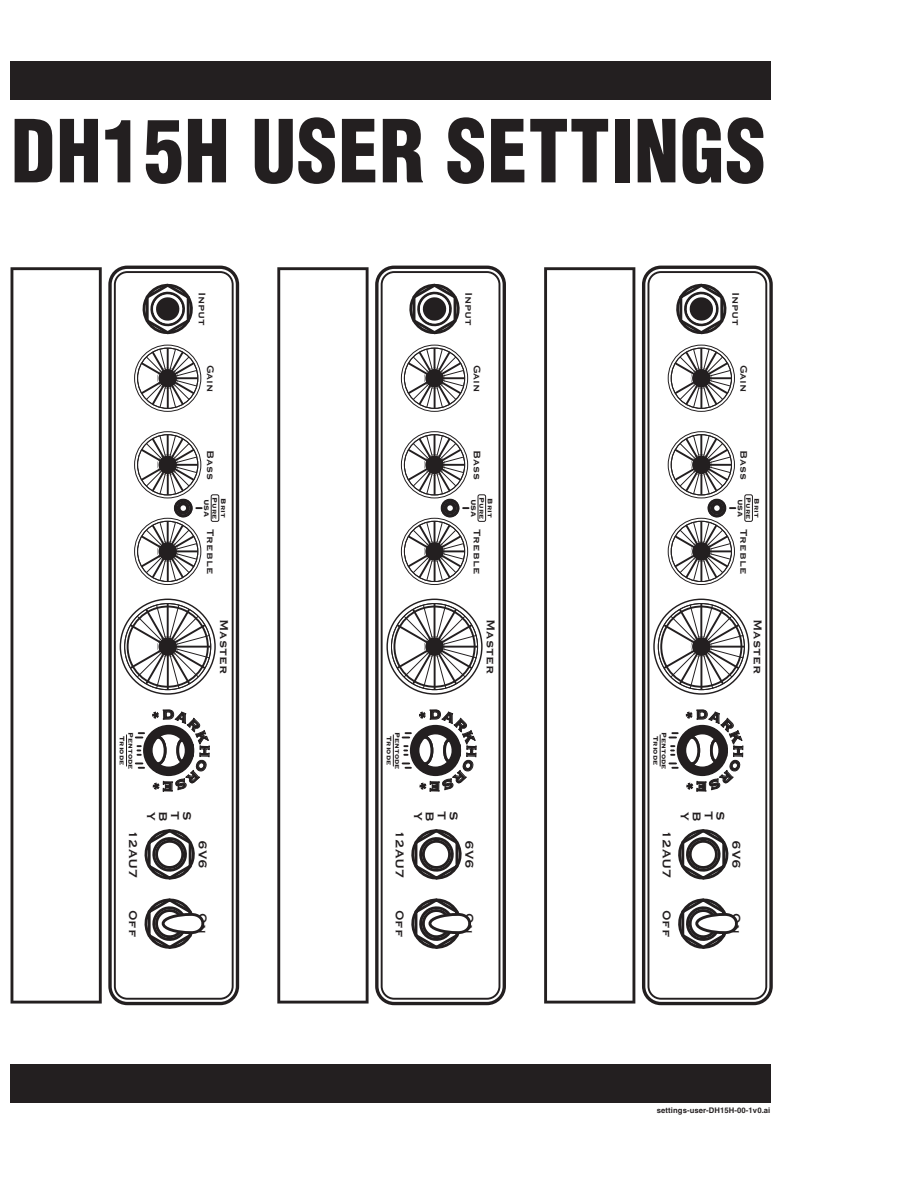
<style>
.page{position:relative;width:918px;height:1188px;background:#fff}
.page>*{position:absolute;margin:0;border:0;box-sizing:border-box;transform-origin:0 0}
.t1{font:900 condensed 84.6px "Helvetica";letter-spacing:.01em;color:#231f20;scale:.95 1}
.t2{font:700 14.85px "Copperplate Gothic BT";color:#231f20}
.t3{font:700 12.45px "Copperplate Gothic BT";color:#231f20}
.t4{font:8.7px/8.4px "Copperplate Thirty Three BC";color:#231f20;text-align:center}
.t5{font:700 7.65px "Helvetica";letter-spacing:.01em;color:#231f20}
</style>
<div class="page">
<svg style="left:642px;top:266px;width:127px;height:739px"></svg>
<div style="left:642px;top:266px;width:131px;height:739px;border:3px solid #231f20;border-radius:17px"></div>
<div style="left:648px;top:271px;width:119px;height:729px;border:2px solid #231f20;border-radius:13px"></div>
<hr style="left:660px;top:735px;width:1px;height:31px;background:#231f20">
<div style="left:744px;top:494px;width:9px;height:28px;border:1px solid #231f20;border-radius:2px"></div>
<svg style="left:379px;top:266px;width:123px;height:739px"></svg>
<div style="left:375px;top:266px;width:131px;height:739px;border:3px solid #231f20;border-radius:17px"></div>
<div style="left:381px;top:271px;width:119px;height:729px;border:2px solid #231f20;border-radius:13px"></div>
<hr style="left:393px;top:735px;width:1px;height:31px;background:#231f20">
<div style="left:478px;top:494px;width:8px;height:28px;border:1px solid #231f20;border-radius:2px"></div>
<svg style="left:112px;top:266px;width:127px;height:739px"></svg>
<div style="left:108px;top:266px;width:131px;height:739px;border:3px solid #231f20;border-radius:17px"></div>
<div style="left:114px;top:271px;width:120px;height:729px;border:2px solid #231f20;border-radius:13px"></div>
<hr style="left:126px;top:735px;width:1px;height:31px;background:#231f20">
<div style="left:211px;top:494px;width:8px;height:28px;border:1px solid #231f20;border-radius:2px"></div>
<svg style="left:677px;top:827px;width:53px;height:54px"></svg>
<svg style="left:667px;top:344px;width:68px;height:242px"></svg>
<svg style="left:677px;top:897px;width:66px;height:54px"></svg>
<svg style="left:675px;top:282px;width:53px;height:54px"></svg>
<svg style="left:410px;top:827px;width:53px;height:54px"></svg>
<svg style="left:400px;top:344px;width:69px;height:242px"></svg>
<svg style="left:410px;top:897px;width:66px;height:54px"></svg>
<svg style="left:408px;top:282px;width:53px;height:54px"></svg>
<svg style="left:143px;top:827px;width:53px;height:54px"></svg>
<svg style="left:134px;top:344px;width:68px;height:242px"></svg>
<svg style="left:143px;top:897px;width:67px;height:54px"></svg>
<svg style="left:141px;top:282px;width:53px;height:54px"></svg>
<svg style="left:11px;top:267px;width:91px;height:737px"></svg>
<svg style="left:277px;top:267px;width:92px;height:737px"></svg>
<svg style="left:544px;top:267px;width:91px;height:737px"></svg>
<div style="left:11px;top:1064px;width:760px;height:38px;background:#231f20"></div>
<div style="left:11px;top:61px;width:760px;height:39px;background:#231f20"></div>
<svg style="left:661px;top:592px;width:85px;height:200px"></svg>
<svg style="left:395px;top:592px;width:84px;height:200px"></svg>
<svg style="left:128px;top:592px;width:85px;height:200px"></svg>
<p class="t1" style="left:11px;top:99px;width:796px">DH15H USER SETTINGS</p>
<p class="t3" style="left:209px;top:292px;width:36px;rotate:90deg">Input</p>
<p class="t3" style="left:476px;top:292px;width:36px;rotate:90deg">Input</p>
<p class="t3" style="left:742px;top:292px;width:36px;rotate:90deg">Input</p>
<p class="t3" style="left:217px;top:365px;width:30px;rotate:90deg">Gain</p>
<p class="t3" style="left:484px;top:365px;width:30px;rotate:90deg">Gain</p>
<p class="t3" style="left:751px;top:365px;width:30px;rotate:90deg">Gain</p>
<p class="t3" style="left:217px;top:450px;width:32px;rotate:90deg">Bass</p>
<p class="t3" style="left:484px;top:450px;width:32px;rotate:90deg">Bass</p>
<p class="t3" style="left:751px;top:450px;width:32px;rotate:90deg">Bass</p>
<p class="t4" style="left:211px;top:499px;width:20px;rotate:90deg">USA</p>
<p class="t4" style="left:219px;top:497px;width:24px;rotate:90deg">Pure</p>
<p class="t4" style="left:227px;top:498px;width:21px;rotate:90deg">Brit</p>
<p class="t4" style="left:478px;top:499px;width:20px;rotate:90deg">USA</p>
<p class="t4" style="left:486px;top:497px;width:24px;rotate:90deg">Pure</p>
<p class="t4" style="left:494px;top:498px;width:21px;rotate:90deg">Brit</p>
<p class="t4" style="left:744px;top:499px;width:20px;rotate:90deg">USA</p>
<p class="t4" style="left:753px;top:497px;width:24px;rotate:90deg">Pure</p>
<p class="t4" style="left:761px;top:498px;width:21px;rotate:90deg">Brit</p>
<p class="t3" style="left:217px;top:529px;width:47px;rotate:90deg">Treble</p>
<p class="t3" style="left:484px;top:529px;width:47px;rotate:90deg">Treble</p>
<p class="t3" style="left:751px;top:529px;width:47px;rotate:90deg">Treble</p>
<p class="t2" style="left:232px;top:619px;width:57px;rotate:90deg">Master</p>
<p class="t2" style="left:499px;top:619px;width:57px;rotate:90deg">Master</p>
<p class="t2" style="left:766px;top:619px;width:57px;rotate:90deg">Master</p>
<p class="t4" style="left:135px;top:732px;width:39px;rotate:90deg">Pentode<br>Triode</p>
<p class="t4" style="left:402px;top:732px;width:39px;rotate:90deg">Pentode<br>Triode</p>
<p class="t4" style="left:668px;top:732px;width:39px;rotate:90deg">Pentode<br>Triode</p>
<p class="t2" style="left:159px;top:812px;width:10px;rotate:90deg">Y</p>
<p class="t2" style="left:171px;top:811px;width:12px;rotate:90deg">B</p>
<p class="t2" style="left:183px;top:811px;width:11px;rotate:90deg">T</p>
<p class="t2" style="left:195px;top:811px;width:11px;rotate:90deg">S</p>
<p class="t2" style="left:426px;top:812px;width:10px;rotate:90deg">Y</p>
<p class="t2" style="left:438px;top:811px;width:12px;rotate:90deg">B</p>
<p class="t2" style="left:450px;top:811px;width:11px;rotate:90deg">T</p>
<p class="t2" style="left:462px;top:811px;width:11px;rotate:90deg">S</p>
<p class="t2" style="left:693px;top:812px;width:10px;rotate:90deg">Y</p>
<p class="t2" style="left:705px;top:811px;width:12px;rotate:90deg">B</p>
<p class="t2" style="left:717px;top:811px;width:11px;rotate:90deg">T</p>
<p class="t2" style="left:729px;top:811px;width:11px;rotate:90deg">S</p>
<p class="t2" style="left:141px;top:830px;width:51px;rotate:90deg">12AU7</p>
<p class="t2" style="left:141px;top:910px;width:29px;rotate:90deg">Off</p>
<p class="t2" style="left:211px;top:913px;width:22px;rotate:90deg">On</p>
<p class="t2" style="left:211px;top:840px;width:30px;rotate:90deg">6V6</p>
<p class="t2" style="left:408px;top:830px;width:51px;rotate:90deg">12AU7</p>
<p class="t2" style="left:408px;top:910px;width:29px;rotate:90deg">Off</p>
<p class="t2" style="left:478px;top:913px;width:22px;rotate:90deg">On</p>
<p class="t2" style="left:478px;top:840px;width:30px;rotate:90deg">6V6</p>
<p class="t2" style="left:675px;top:830px;width:51px;rotate:90deg">12AU7</p>
<p class="t2" style="left:675px;top:910px;width:29px;rotate:90deg">Off</p>
<p class="t2" style="left:744px;top:913px;width:22px;rotate:90deg">On</p>
<p class="t2" style="left:744px;top:840px;width:30px;rotate:90deg">6V6</p>
<p class="t5" style="left:657px;top:1105px;width:115px">settings-user-DH15H-00-1v0.ai</p>
</div>
